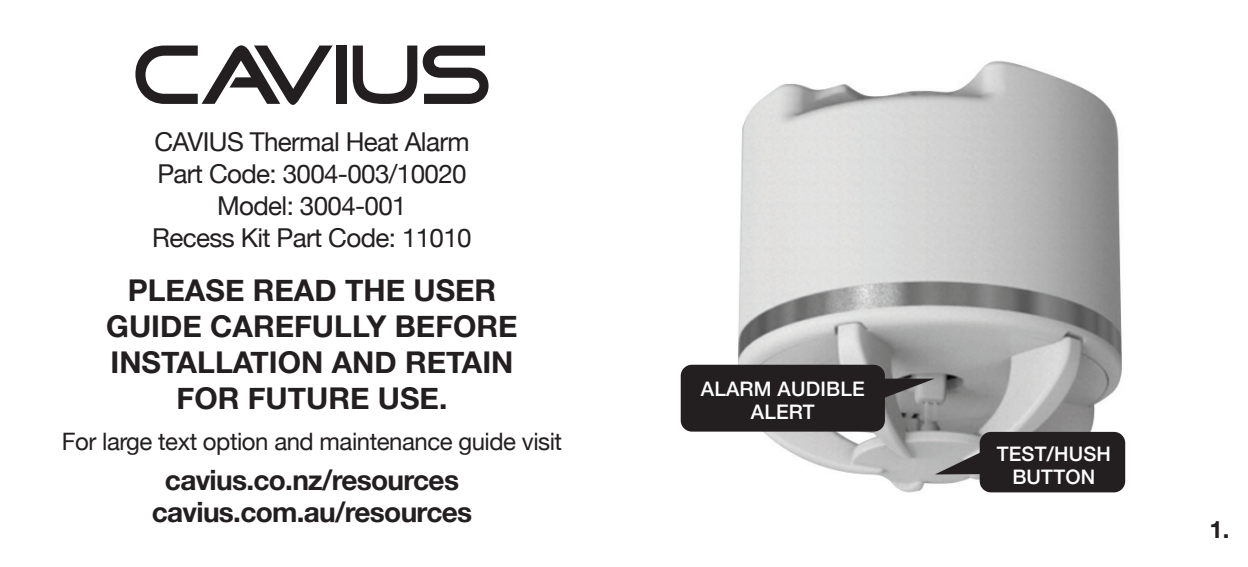
<style>
.page{position:relative;width:1248px;height:567px;background:#fff}
.page>*{position:absolute;margin:0;border:0;box-sizing:border-box;transform-origin:0 0}
.t1{font:700 30px/36px "Helvetica Neue";color:#231f20;text-align:center}
.t2{font:700 28px "Helvetica Neue";letter-spacing:-.025em;color:#231f20}
.t3{font:26px "Helvetica Neue";letter-spacing:-.025em;color:#231f20}
.t4{font:24px "Helvetica Neue";letter-spacing:-.02em;color:#231f20}
.t5{font:700 24px "Helvetica Neue";color:#231f20}
.t6{font:500 20px/22.8px "Helvetica Neue";letter-spacing:.01em;color:#fff;text-align:center}
</style>
<div class="page">
<img style="left:685px;top:60px;width:441px;height:433px">
<svg style="left:135px;top:45px;width:197px;height:60px"></svg>
<div style="left:336px;top:46px;width:10px;height:58px;background:#231f20"></div>
<svg style="left:353px;top:46px;width:135px;height:58px"></svg>
<svg style="left:934px;top:451px;width:45px;height:23px"></svg>
<div style="left:979px;top:432px;width:146px;height:60px;background:#231f20;border-radius:11px"></div>
<svg style="left:884px;top:379px;width:50px;height:21px"></svg>
<div style="left:680px;top:365px;width:204px;height:67px;background:#231f20;border-radius:11px"></div>
<p class="t3" style="left:154px;top:123px;width:316px">CAVIUS Thermal Heat Alarm</p>
<p class="t3" style="left:157px;top:155px;width:311px">Part Code: 3004-003/10020</p>
<p class="t3" style="left:217px;top:187px;width:191px">Model: 3004-001</p>
<p class="t3" style="left:152px;top:219px;width:321px">Recess Kit Part Code: 11010</p>
<p class="t1" style="left:106px;top:273px;width:413px">PLEASE READ THE USER<br>GUIDE CAREFULLY BEFORE<br>INSTALLATION AND RETAIN<br>FOR FUTURE USE.</p>
<p class="t4" style="left:62px;top:424px;width:501px">For large text option and maintenance guide visit</p>
<p class="t2" style="left:165px;top:458px;width:295px">cavius.co.nz/resources</p>
<p class="t2" style="left:152px;top:490px;width:322px">cavius.com.au/resources</p>
<p class="t6" style="left:700px;top:376px;width:165px">ALARM AUDIBLE<br>ALERT</p>
<p class="t6" style="left:996px;top:441px;width:116px">TEST/HUSH<br>BUTTON</p>
<p class="t5" style="left:1209px;top:511px;width:22px">1.</p>
</div>
